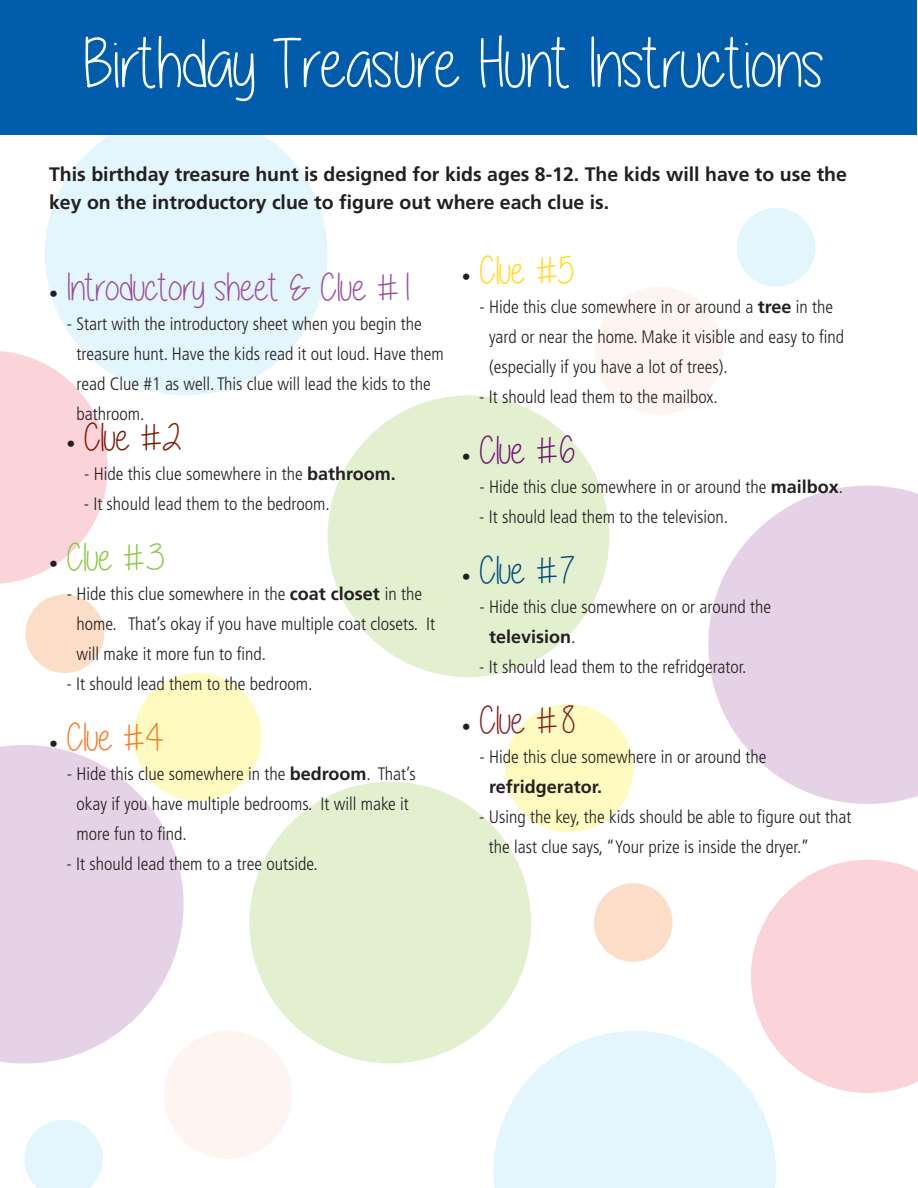
<style>
.page{position:relative;width:918px;height:1188px;background:#fff}
.page>*{position:absolute;margin:0;border:0;box-sizing:border-box;transform-origin:0 0}
.t1{font:70.2px "A little sunshine";color:#fff}
.t2{font:38.7px "A little sunshine";color:#9a4c9d}
.t3{font:38.7px "A little sunshine";color:#791500}
.t4{font:38.7px "A little sunshine";color:#8bc640}
.t5{font:38.7px "A little sunshine";color:#f57a21}
.t6{font:38.7px "A little sunshine";color:#ffd91a}
.t7{font:38.7px "A little sunshine";color:#711271}
.t8{font:38.7px "A little sunshine";color:#00467e}
.t9{font:38.7px "A little sunshine";color:#831e20}
.t10{font:700 19.5px/28.5px "Frutiger LT Std";color:#231f20}
.t11{font:300 condensed 18px/30px "Frutiger LT Std";color:#231f20}
.s1{font-family:"Frutiger LT Std";font-weight:300;font-stretch:condensed;font-size:18px;color:#231f20}
.s2{font-weight:700;font-stretch:normal}
</style>
<div class="page">
<svg style="left:708px;top:486px;width:210px;height:318px;fill:#e6d2e6"></svg>
<div style="left:595px;top:287px;width:128px;height:128px;background:#fef4f2;border-radius:50%"></div>
<div style="left:328px;top:395px;width:281px;height:282px;background:#e2f0cf;border-radius:50%"></div>
<div style="left:25px;top:594px;width:79px;height:79px;background:#fcdec8;border-radius:50%"></div>
<div style="left:134px;top:673px;width:128px;height:128px;background:#fffbc0;border-radius:50%"></div>
<svg style="left:0;top:351px;width:108px;height:233px"></svg>
<div style="left:737px;top:208px;width:78px;height:79px;background:#e3f5fd;border-radius:50%"></div>
<div style="left:45px;top:113px;width:283px;height:282px;background:#e3f5fd;border-radius:50%"></div>
<div style="left:0;top:0;width:917px;height:135px;background:#015dab"></div>
<svg style="left:0;top:745px;width:184px;height:318px;fill:#e6d2e6"></svg>
<div style="left:164px;top:1031px;width:128px;height:128px;background:#fef4f2;border-radius:50%"></div>
<div style="left:249px;top:782px;width:282px;height:281px;background:#e2f0cf;border-radius:50%"></div>
<div style="left:594px;top:883px;width:79px;height:79px;background:#fcdec8;border-radius:50%"></div>
<div style="left:505px;top:704px;width:128px;height:128px;background:#fffbc0;border-radius:50%"></div>
<svg style="left:751px;top:860px;width:167px;height:233px;background:#fbd9de"></svg>
<svg style="left:24px;top:1120px;width:79px;height:68px"></svg>
<svg style="left:493px;top:1031px;width:283px;height:157px;fill:#e3f5fd"></svg>
<p class="t1" style="left:83px;top:26px;width:742px">Birthday Treasure Hunt Instructions</p>
<p class="t10" style="left:49px;top:160px;width:799px">This birthday treasure hunt is designed for kids ages 8-12. The kids will have to use the key on the introductory clue to figure out where each clue is.</p>
<p class="t2" style="left:49px;top:267px;width:362px"><span class="s1">•</span> Introductory sheet &amp; Clue #1</p>
<p class="t11" style="left:76px;top:309px;width:369px;text-indent:-10px">- Start with the introductory sheet when you begin the treasure hunt. Have the kids read it out loud. Have them read Clue #1 as well. This clue will lead the kids to the bathroom.</p>
<p class="t3" style="left:66px;top:417px;width:117px"><span class="s1">•</span> Clue #2</p>
<p class="t11" style="left:84px;top:459px;width:313px">- Hide this clue somewhere in the <span class="s2">bathroom.</span></p>
<p class="t11" style="left:84px;top:489px;width:248px">- It should lead them to the bedroom.</p>
<p class="t4" style="left:49px;top:537px;width:117px"><span class="s1">•</span> Clue #3</p>
<p class="t11" style="left:76px;top:579px;width:360px;text-indent:-10px">- Hide this clue somewhere in the <span class="s2">coat closet</span> in the home. That’s okay if you have multiple coat closets. It will make it more fun to find.</p>
<p class="t11" style="left:66px;top:669px;width:248px">- It should lead them to the bedroom.</p>
<p class="t5" style="left:49px;top:717px;width:116px"><span class="s1">•</span> Clue #4</p>
<p class="t11" style="left:76px;top:759px;width:341px;text-indent:-10px">- Hide this clue somewhere in the <span class="s2">bedroom</span>. That’s okay if you have multiple bedrooms. It will make it more fun to find.</p>
<p class="t11" style="left:66px;top:849px;width:253px">- It should lead them to a tree outside.</p>
<p class="t6" style="left:462px;top:250px;width:114px"><span class="s1">•</span> Clue #5</p>
<p class="t11" style="left:489px;top:292px;width:356px;text-indent:-10px">- Hide this clue somewhere in or around a <span class="s2">tree</span> in the yard or near the home. Make it visible and easy to find (especially if you have a lot of trees).</p>
<p class="t11" style="left:479px;top:382px;width:240px">- It should lead them to the mailbox.</p>
<p class="t7" style="left:462px;top:430px;width:115px"><span class="s1">•</span> Clue #6</p>
<p class="t11" style="left:479px;top:472px;width:365px">- Hide this clue somewhere in or around the <span class="s2">mailbox</span>.</p>
<p class="t11" style="left:479px;top:502px;width:251px">- It should lead them to the television.</p>
<p class="t8" style="left:462px;top:550px;width:115px"><span class="s1">•</span> Clue #7</p>
<p class="t11" style="left:489px;top:592px;width:284px;text-indent:-10px">- Hide this clue somewhere on or around the <span class="s2">television</span>.</p>
<p class="t11" style="left:479px;top:652px;width:269px">- It should lead them to the refridgerator.</p>
<p class="t9" style="left:462px;top:700px;width:114px"><span class="s1">•</span> Clue #8</p>
<p class="t11" style="left:489px;top:742px;width:279px;text-indent:-10px">- Hide this clue somewhere in or around the <span class="s2">refridgerator.</span></p>
<p class="t11" style="left:489px;top:802px;width:364px;text-indent:-10px">- Using the key, the kids should be able to figure out that the last clue says, “Your prize is inside the dryer.”</p>
</div>
